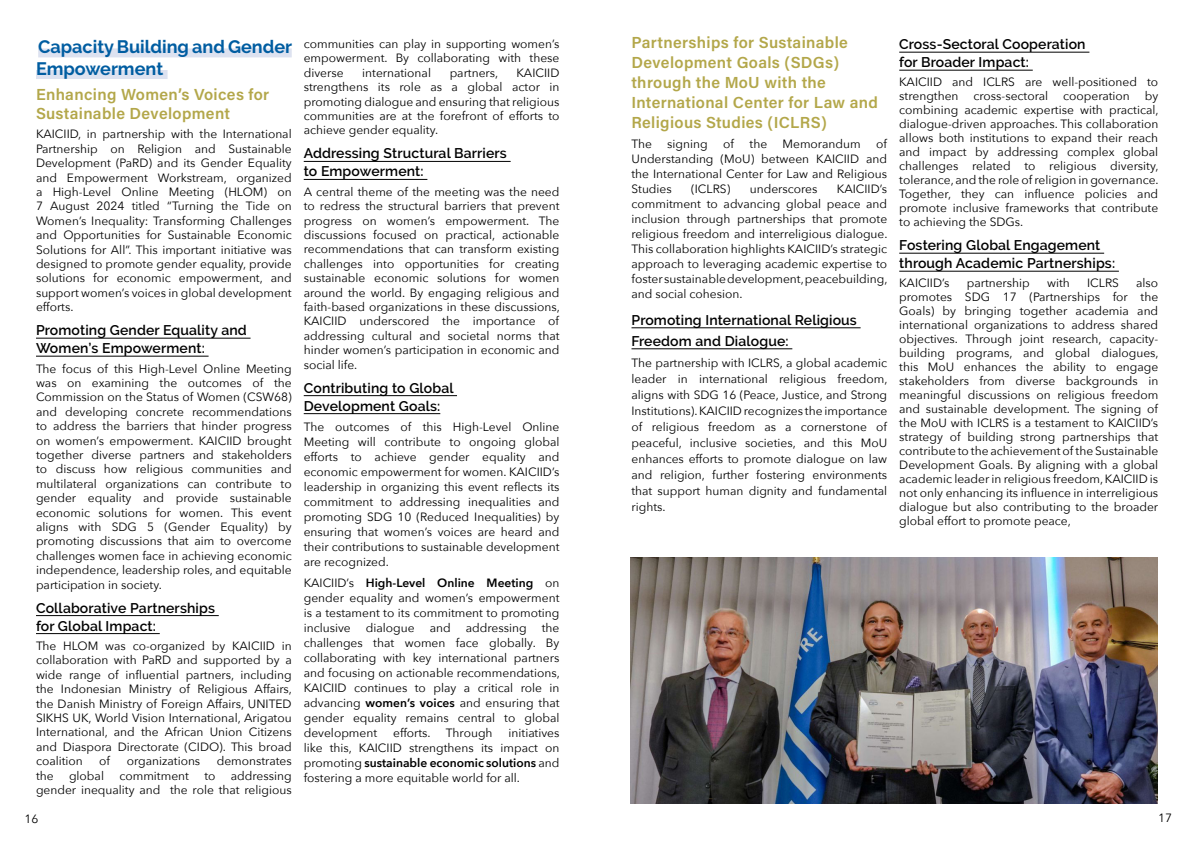
<style>
.page{position:relative;width:1191px;height:842px;background:#fff}
.page>*{position:absolute;margin:0;border:0;box-sizing:border-box;transform-origin:0 0}
.Body{font:700 18px/21.6px "Raleway";color:#005da1}
.Heading_3{font:16px/20px "Acumin Variable Concept";letter-spacing:.02em;color:#b3a74a}
.Event_title{font:600 14px/18px "Raleway";letter-spacing:.01em;color:#000}
.Body-2{font:12px/14.4px "Avenir Next";color:#000;text-align:justify}
.s1{font-weight:600}
</style>
<div class="page">
<div style="left:38px;top:48px;width:254px;height:9px;background:#dde2f0"></div>
<div style="left:36px;top:70px;width:132px;height:9px;background:#dde2f0"></div>
<hr style="left:36px;top:338px;width:214px;height:1px;background:#000">
<hr style="left:36px;top:356px;width:173px;height:1px;background:#000">
<hr style="left:36px;top:615px;width:183px;height:1px;background:#000">
<hr style="left:36px;top:633px;width:124px;height:1px;background:#000">
<hr style="left:304px;top:161px;width:206px;height:1px;background:#000">
<hr style="left:304px;top:179px;width:123px;height:1px;background:#000">
<hr style="left:304px;top:395px;width:153px;height:1px;background:#000">
<hr style="left:304px;top:413px;width:136px;height:1px;background:#000">
<hr style="left:631px;top:328px;width:229px;height:1px;background:#000">
<hr style="left:631px;top:349px;width:161px;height:1px;background:#000">
<hr style="left:899px;top:52px;width:190px;height:1px;background:#000">
<hr style="left:899px;top:70px;width:133px;height:1px;background:#000">
<hr style="left:899px;top:253px;width:205px;height:1px;background:#000">
<hr style="left:899px;top:271px;width:219px;height:1px;background:#000">
<img style="left:630px;top:558px;width:527px;height:245px">
<p class="Body" style="left:36px;top:36px;width:258px">Capacity Building and Gender<br>Empowerment</p>
<p class="Heading_3" style="left:36px;top:84px;width:235px;line-height:19.2px">Enhancing Women’s Voices for<br>Sustainable Development</p>
<p class="Body-2" style="left:36px;top:126px;width:257px">KAICIID, in partnership with the International Partnership on Religion and Sustainable Development (PaRD) and its Gender Equality and Empowerment Workstream, organized a High-Level Online Meeting (HLOM) on 7 August 2024 titled “Turning the Tide on Women’s Inequality: Transforming Challenges and Opportunities for Sustainable Economic Solutions for All”. This important initiative was designed to promote gender equality, provide solutions for economic empowerment, and support women’s voices in global development efforts.</p>
<p class="Event_title" style="left:36px;top:321px;width:212px">Promoting Gender Equality and<br>Women’s Empowerment:</p>
<p class="Body-2" style="left:36px;top:361px;width:257px">The focus of this High-Level Online Meeting was on examining the outcomes of the Commission on the Status of Women (CSW68) and developing concrete recommendations to address the barriers that hinder progress on women’s empowerment. KAICIID brought together diverse partners and stakeholders to discuss how religious communities and multilateral organizations can contribute to gender equality and provide sustainable economic solutions for women. This event aligns with SDG 5 (Gender Equality) by promoting discussions that aim to overcome challenges women face in achieving economic independence, leadership roles, and equitable participation in society.</p>
<p class="Event_title" style="left:36px;top:599px;width:180px">Collaborative Partnerships for Global Impact:</p>
<p class="Body-2" style="left:36px;top:638px;width:257px">The HLOM was co-organized by KAICIID in collaboration with PaRD and supported by a wide range of influential partners, including the Indonesian Ministry of Religious Affairs, the Danish Ministry of Foreign Affairs, UNITED SIKHS UK, World Vision International, Arigatou International, and the African Union Citizens and Diaspora Directorate (CIDO). This broad coalition</p>
<p class="Body-2" style="left:99px;top:753px;width:12px">of</p>
<p class="Body-2" style="left:127px;top:753px;width:75px">organizations</p>
<p class="Body-2" style="left:217px;top:753px;width:76px">demonstrates</p>
<p class="Body-2" style="left:36px;top:768px;width:19px">the</p>
<p class="Body-2" style="left:69px;top:768px;width:37px">global</p>
<p class="Body-2" style="left:119px;top:768px;width:71px">commitment</p>
<p class="Body-2" style="left:204px;top:768px;width:13px">to</p>
<p class="Body-2" style="left:36px;top:768px;width:257px;text-align:right">addressing<br>gender inequality and the role that religious</p>
<p class="Body-2" style="left:304px;top:36px;width:257px">communities can play in supporting women’s empowerment. By collaborating with these diverse</p>
<p class="Body-2" style="left:362px;top:65px;width:70px">international</p>
<p class="Body-2" style="left:450px;top:65px;width:50px">partners,</p>
<p class="Body-2" style="left:304px;top:65px;width:257px;text-indent:213px">KAICIID strengthens its role as a global actor in promoting dialogue and ensuring that religious communities are at the forefront of efforts to achieve gender equality.</p>
<p class="Event_title" style="left:304px;top:145px;width:205px">Addressing Structural Barriers to Empowerment:</p>
<p class="Body-2" style="left:304px;top:184px;width:257px">A central theme of the meeting was the need to redress the structural barriers that prevent progress on women’s empowerment. The discussions focused on practical, actionable recommendations that can transform existing challenges into opportunities for creating sustainable economic solutions for women around the world. By engaging religious and faith-based organizations in these discussions, KAICIID underscored the importance of addressing cultural and societal norms that hinder women’s participation in economic and social life.</p>
<p class="Event_title" style="left:304px;top:379px;width:151px">Contributing to Global<br>Development Goals:</p>
<p class="Body-2" style="left:304px;top:418px;width:257px;line-height:15px">The outcomes of this High-Level Online Meeting will contribute to ongoing global efforts to achieve gender equality and economic empowerment for women. KAICIID’s leadership in organizing this event reflects its commitment to addressing inequalities and promoting SDG 10 (Reduced Inequalities) by ensuring that women’s voices are heard and their contributions to sustainable development are recognized.</p>
<p class="Body-2" style="left:304px;top:574px;width:257px;line-height:15px">KAICIID’s <span class="s1">High-Level Online Meeting</span> on gender equality and women’s empowerment is a testament to its commitment to promoting inclusive</p>
<p class="Body-2" style="left:304px;top:619px;width:257px;line-height:15px;text-indent:238px">the challenges that women face globally. By collaborating with key international partners and focusing on actionable recommendations, KAICIID continues to play a critical role in advancing <span class="s1">women’s voices</span> and ensuring that gender equality remains central to global development</p>
<p class="Body-2" style="left:366px;top:620px;width:50px">dialogue</p>
<p class="Body-2" style="left:430px;top:620px;width:23px">and</p>
<p class="Body-2" style="left:466px;top:620px;width:62px">addressing</p>
<p class="Body-2" style="left:393px;top:725px;width:39px">efforts.</p>
<p class="Body-2" style="left:446px;top:725px;width:48px">Through</p>
<p class="Body-2" style="left:304px;top:724px;width:257px;line-height:15px;text-indent:205px">initiatives like this, KAICIID strengthens its impact on promoting <span class="s1">sustainable economic solutions</span> and fostering a more equitable world for all.</p>
<p class="Heading_3" style="left:631px;top:32px;width:248px">Partnerships for Sustainable<br>Development Goals (SDGs) through the MoU with the<br>International Center for Law and<br>Religious Studies (ICLRS)</p>
<p class="Body-2" style="left:631px;top:136px;width:22px">The</p>
<p class="Body-2" style="left:667px;top:136px;width:42px">signing</p>
<p class="Body-2" style="left:723px;top:136px;width:12px">of</p>
<p class="Body-2" style="left:749px;top:136px;width:19px">the</p>
<p class="Body-2" style="left:782px;top:136px;width:80px">Memorandum</p>
<p class="Body-2" style="left:631px;top:136px;width:257px;line-height:15px;text-indent:244px">of Understanding (MoU) between KAICIID and the International Center for Law and Religious Studies</p>
<p class="Body-2" style="left:691px;top:181px;width:41px">(ICLRS)</p>
<p class="Body-2" style="left:749px;top:181px;width:69px">underscores</p>
<p class="Body-2" style="left:631px;top:181px;width:257px;line-height:15px;text-indent:205px">KAICIID’s commitment to advancing global peace and inclusion through partnerships that promote religious freedom and interreligious dialogue.<br>This collaboration highlights KAICIID’s strategic approach to leveraging academic expertise to foster sustainable development, peacebuilding, and social cohesion.</p>
<p class="Event_title" style="left:631px;top:309px;width:227px;line-height:21px">Promoting International Religious<br>Freedom and Dialogue:</p>
<p class="Body-2" style="left:631px;top:354px;width:257px;line-height:16px">The partnership with ICLRS, a global academic leader in international religious freedom, aligns with SDG 16 (Peace, Justice, and Strong Institutions). KAICIID recognizes the importance of religious freedom as a cornerstone of peaceful, inclusive societies, and this MoU enhances efforts to promote dialogue on law and religion, further fostering environments that support human dignity and fundamental rights.</p>
<p class="Event_title" style="left:899px;top:35px;width:188px">Cross-Sectoral Cooperation for Broader Impact:</p>
<p class="Body-2" style="left:899px;top:74px;width:261px;line-height:14px">KAICIID and ICLRS are well-positioned to strengthen cross-sectoral cooperation by combining academic expertise with practical, dialogue-driven approaches. This collaboration allows both institutions to expand their reach and impact by addressing complex global challenges related to religious diversity, tolerance, and the role of religion in governance.<br>Together, they can influence policies and promote inclusive frameworks that contribute to achieving the SDGs.</p>
<p class="Event_title" style="left:899px;top:236px;width:217px">Fostering Global Engagement through Academic Partnerships:</p>
<p class="Body-2" style="left:899px;top:275px;width:52px">KAICIID’s</p>
<p class="Body-2" style="left:966px;top:275px;width:65px">partnership</p>
<p class="Body-2" style="left:1047px;top:275px;width:24px">with</p>
<p class="Body-2" style="left:1087px;top:275px;width:33px">ICLRS</p>
<p class="Body-2" style="left:899px;top:275px;width:261px;line-height:14px;text-indent:237px">also promotes SDG 17 (Partnerships for the Goals) by bringing together academia and international organizations to address shared objectives. Through joint research, capacity&shy;building programs, and global dialogues, this MoU enhances the ability to engage stakeholders from diverse backgrounds in meaningful discussions on religious freedom and sustainable development. The signing of the MoU with ICLRS is a testament to KAICIID’s strategy of building strong partnerships that contribute to the achievement of the Sustainable Development Goals. By aligning with a global academic leader in religious freedom, KAICIID is not only enhancing its influence in interreligious dialogue but also contributing to the broader global effort to promote peace,</p>
<p class="Body-2" style="left:24px;top:811px;width:15px">16</p>
<p class="Body-2" style="left:1158px;top:810px;width:15px">17</p>
</div>
